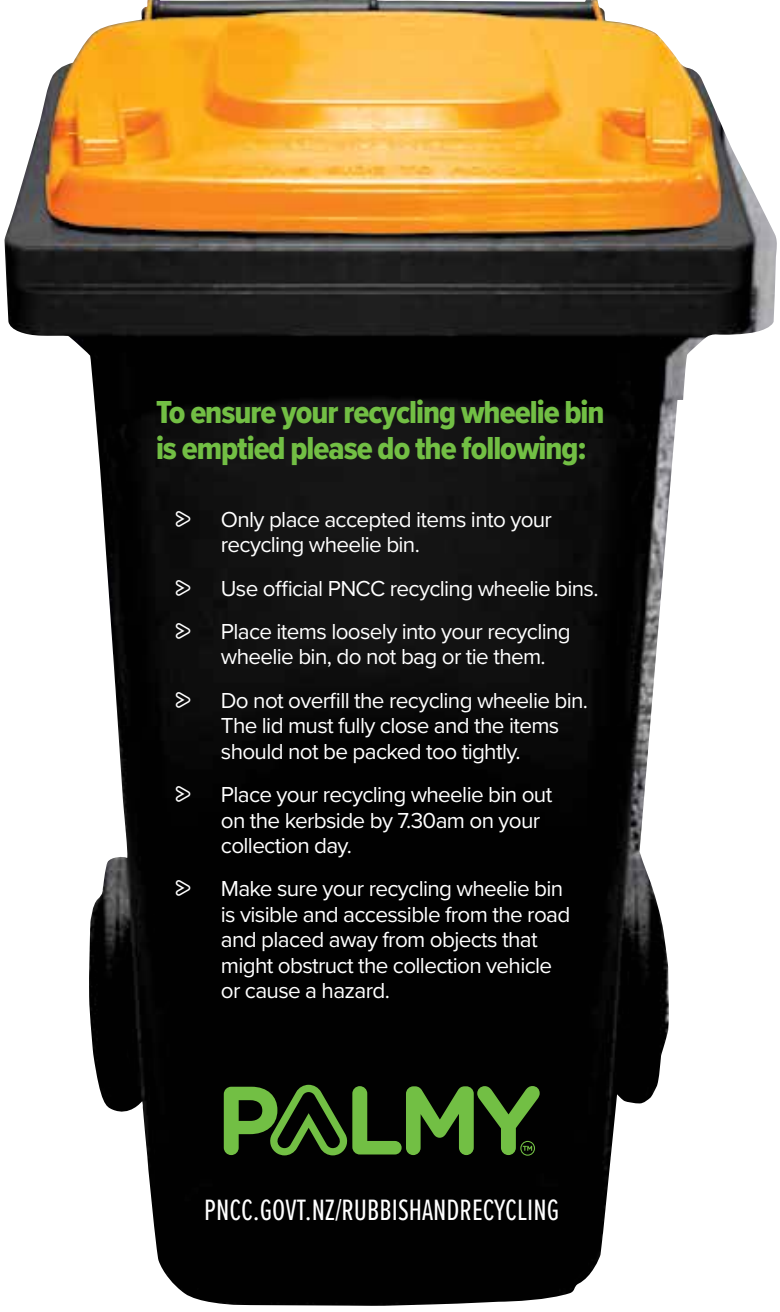
<style>
.page{position:relative;width:780px;height:1312px;background:#fff}
.page>*{position:absolute;margin:0;border:0;box-sizing:border-box;transform-origin:0 0}
.t1{font:33px/36.2px "Proxima Nova Cond Extrabld";letter-spacing:-.03em;color:#72bf44}
.t2{font:30.5px "Proxima Nova Ex Cn";color:#fff}
.t3{font:22.5px/25.5px "Proxima Nova";letter-spacing:-.03em;color:#fff}
</style>
<div class="page">
<img style="left:4px;top:0;width:773px;height:1305px">
<svg style="left:224px;top:1084px;width:315px;height:71px"></svg>
<h1 class="t1" style="left:156px;top:393px;width:450px">To ensure your recycling wheelie bin is emptied please do the following:</h1>
<p class="t3" style="left:221px;top:505px;width:332px;text-indent:-45px">• Only place accepted items into your recycling wheelie bin.</p>
<p class="t3" style="left:176px;top:574px;width:424px">• Use official PNCC recycling wheelie bins.</p>
<p class="t3" style="left:221px;top:617px;width:351px;text-indent:-45px">• Place items loosely into your recycling wheelie bin, do not bag or tie them.</p>
<p class="t3" style="left:221px;top:686px;width:369px;text-indent:-45px">• Do not overfill the recycling wheelie bin.<br>The lid must fully close and the items should not be packed too tightly.</p>
<p class="t3" style="left:221px;top:780px;width:333px;text-indent:-45px">• Place your recycling wheelie bin out on the kerbside by 7.30am on your collection day.</p>
<p class="t3" style="left:221px;top:874px;width:351px;text-indent:-45px">• Make sure your recycling wheelie bin is visible and accessible from the road and placed away from objects that might obstruct the collection vehicle or cause a hazard.</p>
<h2 class="t2" style="left:204px;top:1187px;width:356px">PNCC.GOVT.NZ/RUBBISHANDRECYCLING</h2>
</div>
